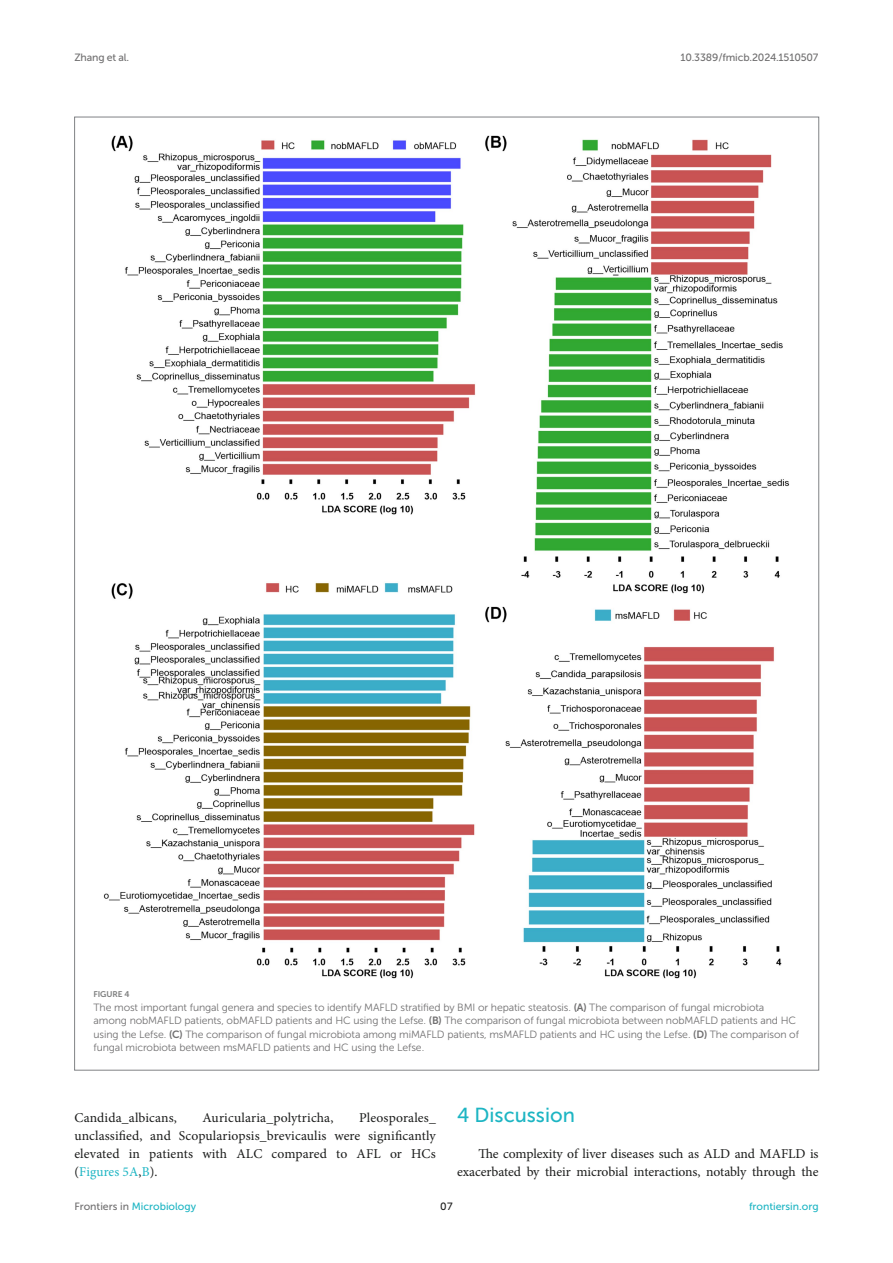
<style>
.page{position:relative;width:893px;height:1263px;background:#fff}
.page>*{position:absolute;margin:0;border:0;box-sizing:border-box;transform-origin:0 0}
.HEAD_1{font:20.25px "Museo Sans 500";color:#1db5c3}
.TEXT{font:13.5px/18px "Minion Pro";color:#1b1c1b;text-align:justify}
.FIG_LEG{font:10.5px/13.5px "Museo Sans 300";letter-spacing:-.01em;color:#706f70}
.t1{font:10.5px "Museo Sans 500";color:#1db5c3}
.t2{font:10.5px "Museo Sans 500";letter-spacing:-.015em;color:#706f70}
.t3{font:10.5px "Museo Sans 500";color:#1b1c1b}
.FIG_HD{font:8.25px "Museo Sans 700";letter-spacing:-.01em;color:#7e7f7f}
.s1{font-family:"Museo Sans 700"}
.s2{color:#1db5c3}
.s3{color:#706f70}
</style>
<div class="page">
<img style="left:104px;top:136px;width:686px;height:842px">
<p class="t2" style="left:74px;top:51px;width:56px">Zhang et al.</p>
<p class="t2" style="left:680px;top:51px;width:140px">10.3389/fmicb.2024.1510507</p>
<p class="FIG_HD" style="left:94px;top:990px;width:37px">FIGURE 4</p>
<p class="FIG_LEG" style="left:94px;top:1000px;width:707px">The most important fungal genera and species to identify MAFLD stratified by BMI or hepatic steatosis. <span class="s1">(A)</span> The comparison of fungal microbiota among nobMAFLD patients, obMAFLD patients and HC using the Lefse. <span class="s1">(B)</span> The comparison of fungal microbiota between nobMAFLD patients and HC using the Lefse. <span class="s1">(C)</span> The comparison of fungal microbiota among miMAFLD patients, msMAFLD patients and HC using the Lefse. <span class="s1">(D)</span> The comparison of fungal microbiota between msMAFLD patients and HC using the Lefse.</p>
<p class="TEXT" style="left:74px;top:1109px;width:363px;text-indent:285px">Pleosporales_ unclassified, and Scopulariopsis_brevicaulis were significantly elevated in patients with ALC compared to AFL or HCs (<span class="s2">Figures 5A</span>,<span class="s2">B</span>).</p>
<p class="HEAD_1" style="left:457px;top:1104px;width:119px">4 Discussion</p>
<p class="TEXT" style="left:74px;top:1109px;width:104px">Candida_albicans,</p>
<p class="TEXT" style="left:203px;top:1109px;width:132px">Auricularia_polytricha,</p>
<p class="TEXT" style="left:457px;top:1145px;width:363px;text-align:right">The complexity of liver diseases such as ALD and MAFLD is exacerbated by their microbial interactions, notably through the</p>
<p class="t1" style="left:74px;top:1200px;width:123px"><span class="s3">Frontiers in</span> Microbiology</p>
<p class="t3" style="left:440px;top:1200px;width:14px">07</p>
<p class="t1" style="left:749px;top:1200px;width:71px">frontiersin.org</p>
</div>
